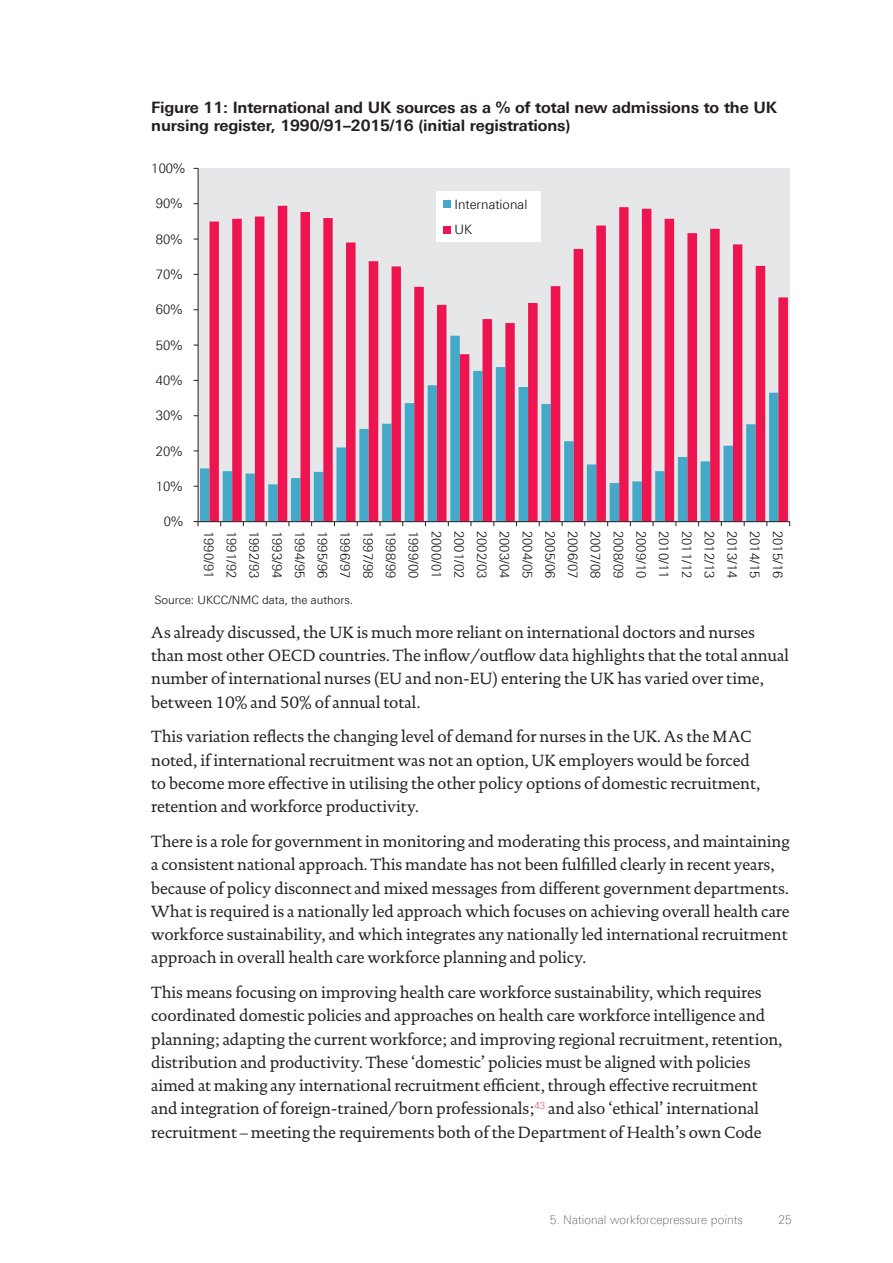
<style>
.page{position:relative;width:893px;height:1263px;background:#fff}
.page>*{position:absolute;margin:0;border:0;box-sizing:border-box;transform-origin:0 0}
.t1{font:16.5px/23.2px "DTL Documenta TOT";letter-spacing:-.01em;color:#231f20}
.t2{font:700 15.75px/18px "Linotype Univers 630";letter-spacing:-.01em;color:#231f20}
.t3{font:300 13.05px/25.3px "LT Univers Basic";letter-spacing:.005em;color:#050504}
.t4{font:100 12px "Linotype Univers 230";letter-spacing:.01em;color:#4b4c4d}
.t5{font:300 11.55px "LT Univers Basic";color:#050504}
</style>
<div class="page">
<div style="left:198px;top:168px;width:592px;height:354px;background:#e6e7e9"></div>
<svg style="left:210px;top:206px;width:578px;height:315px"></svg>
<hr style="left:198px;top:168px;width:1px;height:354px;background:#231f20">
<hr style="left:198px;top:521px;width:592px;height:1px;background:#231f20">
<svg style="left:194px;top:521px;width:5px;height:5px"></svg>
<div style="left:437px;top:192px;width:104px;height:50px;background:#fff"></div>
<div style="left:444px;top:201px;width:7px;height:7px;background:#44a9c9"></div>
<div style="left:444px;top:226px;width:7px;height:7px;background:#ed1450"></div>
<h3 class="t2" style="left:151px;top:99px;width:627px">Figure 11: International and UK sources as a % of total new admissions to the UK nursing register, 1990/91–2015/16 (initial registrations)</h3>
<p class="t3" style="left:151px;top:156px;width:35px">100%</p>
<p class="t3" style="left:156px;top:191px;width:28px">90%</p>
<p class="t3" style="left:156px;top:226px;width:28px">80%</p>
<p class="t3" style="left:156px;top:262px;width:28px">70%</p>
<p class="t3" style="left:156px;top:297px;width:28px">60%</p>
<p class="t3" style="left:156px;top:332px;width:28px">50%</p>
<p class="t3" style="left:156px;top:368px;width:28px">40%</p>
<p class="t3" style="left:156px;top:403px;width:28px">30%</p>
<p class="t3" style="left:156px;top:438px;width:28px">20%</p>
<p class="t3" style="left:156px;top:473px;width:28px">10%</p>
<p class="t3" style="left:164px;top:509px;width:21px">0%</p>
<p class="t3" style="left:454px;top:191px;width:74px">International<br>UK</p>
<p class="t3" style="left:221px;top:531px;width:49px;rotate:90deg">1990/91</p>
<p class="t3" style="left:244px;top:531px;width:49px;rotate:90deg">1991/92</p>
<p class="t3" style="left:267px;top:531px;width:49px;rotate:90deg">1992/93</p>
<p class="t3" style="left:290px;top:531px;width:49px;rotate:90deg">1993/94</p>
<p class="t3" style="left:313px;top:531px;width:49px;rotate:90deg">1994/95</p>
<p class="t3" style="left:335px;top:531px;width:49px;rotate:90deg">1995/96</p>
<p class="t3" style="left:358px;top:531px;width:49px;rotate:90deg">1996/97</p>
<p class="t3" style="left:381px;top:531px;width:49px;rotate:90deg">1997/98</p>
<p class="t3" style="left:404px;top:531px;width:49px;rotate:90deg">1998/99</p>
<p class="t3" style="left:426px;top:531px;width:49px;rotate:90deg">1999/00</p>
<p class="t3" style="left:449px;top:531px;width:49px;rotate:90deg">2000/01</p>
<p class="t3" style="left:472px;top:531px;width:49px;rotate:90deg">2001/02</p>
<p class="t3" style="left:495px;top:531px;width:49px;rotate:90deg">2002/03</p>
<p class="t3" style="left:517px;top:531px;width:49px;rotate:90deg">2003/04</p>
<p class="t3" style="left:540px;top:531px;width:49px;rotate:90deg">2004/05</p>
<p class="t3" style="left:563px;top:531px;width:49px;rotate:90deg">2005/06</p>
<p class="t3" style="left:586px;top:531px;width:49px;rotate:90deg">2006/07</p>
<p class="t3" style="left:608px;top:531px;width:49px;rotate:90deg">2007/08</p>
<p class="t3" style="left:631px;top:531px;width:49px;rotate:90deg">2008/09</p>
<p class="t3" style="left:654px;top:531px;width:49px;rotate:90deg">2009/10</p>
<p class="t3" style="left:677px;top:531px;width:49px;rotate:90deg">2010/11</p>
<p class="t3" style="left:699px;top:531px;width:49px;rotate:90deg">2011/12</p>
<p class="t3" style="left:722px;top:531px;width:49px;rotate:90deg">2012/13</p>
<p class="t3" style="left:745px;top:531px;width:49px;rotate:90deg">2013/14</p>
<p class="t3" style="left:768px;top:531px;width:49px;rotate:90deg">2014/15</p>
<p class="t3" style="left:790px;top:531px;width:49px;rotate:90deg">2015/16</p>
<p class="t5" style="left:154px;top:593px;width:200px">Source: UKCC/NMC data, the authors.</p>
<p class="t1" style="left:151px;top:620px;width:639px">As already discussed, the UK is much more reliant on international doctors and nurses than most other OECD countries. The inflow/outflow data highlights that the total annual number of international nurses (EU and non-EU) entering the UK has varied over time, between 10% and 50% of annual total.</p>
<p class="t1" style="left:151px;top:725px;width:611px">This variation reflects the changing level of demand for nurses in the UK. As the MAC noted, if international recruitment was not an option, UK employers would be forced to become more effective in utilising the other policy options of domestic recruitment, retention and workforce productivity.</p>
<p class="t1" style="left:151px;top:830px;width:640px">There is a role for government in monitoring and moderating this process, and maintaining a consistent national approach. This mandate has not been fulfilled clearly in recent years, because of policy disconnect and mixed messages from different government departments.<br>What is required is a nationally led approach which focuses on achieving overall health care workforce sustainability, and which integrates any nationally led international recruitment approach in overall health care workforce planning and policy.</p>
<p class="t1" style="left:151px;top:981px;width:633px">This means focusing on improving health care workforce sustainability, which requires coordinated domestic policies and approaches on health care workforce intelligence and planning; adapting the current workforce; and improving regional recruitment, retention, distribution and productivity. These ‘domestic’ policies must be aligned with policies aimed at making any international recruitment efficient, through effective recruitment and integration of foreign-trained/born professionals;<sup>43</sup> and also ‘ethical’ international recruitment – meeting the requirements both of the Department of Health’s own Code</p>
<p class="t4" style="left:550px;top:1213px;width:195px">5. National workforcepressure points</p>
<p class="t4" style="left:778px;top:1213px;width:15px">25</p>
</div>
